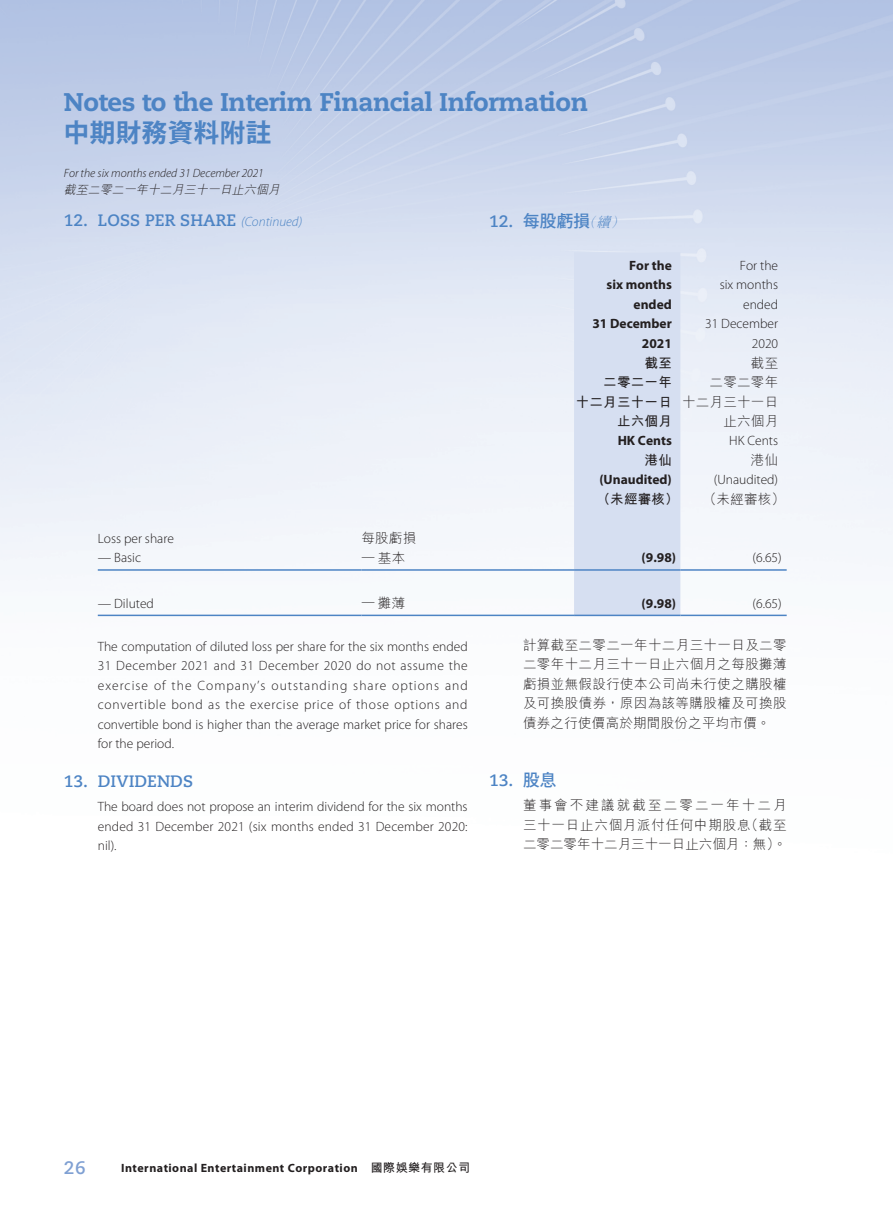
<style>
.page{position:relative;width:893px;height:1212px;background:#fff}
.page>*{position:absolute;margin:0;border:0;box-sizing:border-box;transform-origin:0 0}
.t1{font:800 25.5px "Caecilia LT Std";letter-spacing:-.02em;color:#4d84c4}
.t2{font:700 25.5px "Koz Go Pr 6 N";letter-spacing:.02em;color:#4d84c4}
.t3{font:700 18px "Caecilia LT Std";color:#7fa0d3}
._01_H1_E{font:700 16.5px "Caecilia LT Std";color:#4d84c4}
._001_H1_C{font:500 16.5px "Koz Go Pr 6 N";color:#4d84c4}
._001_H1_C-2{font:700 16.5px "Caecilia LT Std";color:#4d84c4}
._00_txt_E{font:300 13.5px/19.5px "Myriad Pro";color:#231f20;text-align:justify}
._000_txt_C{font:300 13.5px/19.5px "M Hei HK";letter-spacing:.03em;color:#231f20;text-align:justify}
._50_Table_txt{font:300 13.5px "Myriad Pro";color:#231f20}
._50_Table_txt-2{font:700 13.5px "Myriad Pro";color:#231f20}
._50_Table_txt-3{font:300 13.5px "M Hei HK";letter-spacing:.02em;color:#231f20}
._50_Table_txt-4{font:700 13.5px "M Hei HK";letter-spacing:.02em;color:#231f20}
.t4{font:700 12px "Myriad Pro";letter-spacing:.04em;color:#231f20}
.t5{font:italic 300 12px "Myriad Pro";color:#231f20}
.t6{font:italic 300 12px "M Hei HK";color:#231f20}
.s1{font-family:"Myriad Pro";font-weight:300;font-style:italic;font-size:13.5px}
.s2{font-family:"Caecilia LT Std";font-weight:700}
.s3{font-family:"Adobe Ming Std";font-weight:300;font-style:italic;font-size:13.5px}
.s4{font-family:"Koz Go Pr 6 N";font-weight:500}
.s5{font-family:"M Hei HK"}
</style>
<div class="page">
<div style="left:574px;top:252px;width:106px;height:363px;background:#d6dff1"></div>
<hr style="left:98px;top:569px;width:263px;height:2px;background:#4d84c4">
<hr style="left:361px;top:569px;width:213px;height:2px;background:#4d84c4">
<hr style="left:574px;top:569px;width:106px;height:2px;background:#4d84c4">
<hr style="left:680px;top:569px;width:107px;height:2px;background:#4d84c4">
<hr style="left:98px;top:615px;width:263px;height:1px;background:#4d84c4">
<hr style="left:361px;top:615px;width:213px;height:1px;background:#4d84c4">
<hr style="left:574px;top:615px;width:106px;height:1px;background:#4d84c4">
<hr style="left:680px;top:615px;width:107px;height:1px;background:#4d84c4">
<h1 class="t1" style="left:64px;top:86px;width:526px">Notes to the Interim Financial Information</h1>
<h1 class="t2" style="left:64px;top:118px;width:209px">中期財務資料附註</h1>
<p class="t5" style="left:64px;top:165px;width:202px">For the six months ended 31 December 2021</p>
<p class="t6" style="left:64px;top:183px;width:220px">截至二零二一年十二月三十一日止六個月</p>
<p class="_01_H1_E" style="left:64px;top:211px;width:240px">12. LOSS PER SHARE <span class="s1">(Continued)</span></p>
<p class="_001_H1_C" style="left:489px;top:212px;width:139px"><span class="s2">12.</span> 每股虧損<span class="s3">（續）</span></p>
<p class="_50_Table_txt-2" style="left:629px;top:256px;width:44px">For the</p>
<p class="_50_Table_txt-2" style="left:606px;top:276px;width:67px">six months</p>
<p class="_50_Table_txt-2" style="left:634px;top:295px;width:40px">ended</p>
<p class="_50_Table_txt-2" style="left:592px;top:315px;width:81px">31 December</p>
<p class="_50_Table_txt-2" style="left:642px;top:334px;width:31px">2021</p>
<p class="_50_Table_txt-4" style="left:645px;top:353px;width:29px">截至</p>
<p class="_50_Table_txt-4" style="left:603px;top:372px;width:70px">二零二一年</p>
<p class="_50_Table_txt-4" style="left:576px;top:392px;width:98px">十二月三十一日</p>
<p class="_50_Table_txt-4" style="left:617px;top:411px;width:56px">止六個月</p>
<p class="_50_Table_txt" style="left:740px;top:257px;width:40px">For the</p>
<p class="_50_Table_txt" style="left:720px;top:276px;width:60px">six months</p>
<p class="_50_Table_txt" style="left:743px;top:296px;width:37px">ended</p>
<p class="_50_Table_txt" style="left:705px;top:315px;width:75px">31 December</p>
<p class="_50_Table_txt" style="left:752px;top:335px;width:28px">2020</p>
<p class="_50_Table_txt-3" style="left:751px;top:356px;width:29px">截至</p>
<p class="_50_Table_txt-3" style="left:710px;top:375px;width:70px">二零二零年</p>
<p class="_50_Table_txt-3" style="left:682px;top:395px;width:98px">十二月三十一日</p>
<p class="_50_Table_txt-3" style="left:723px;top:414px;width:56px">止六個月</p>
<p class="_50_Table_txt-2" style="left:618px;top:432px;width:56px">HK Cents</p>
<p class="_50_Table_txt" style="left:729px;top:432px;width:50px">HK Cents</p>
<p class="_50_Table_txt-4" style="left:645px;top:450px;width:29px">港仙</p>
<p class="_50_Table_txt-3" style="left:751px;top:453px;width:29px">港仙</p>
<p class="_50_Table_txt-2" style="left:599px;top:471px;width:74px">(Unaudited)</p>
<p class="_50_Table_txt" style="left:714px;top:471px;width:66px">(Unaudited)</p>
<p class="_50_Table_txt-4" style="left:597px;top:489px;width:83px">（未經審核）</p>
<p class="_50_Table_txt-3" style="left:703px;top:492px;width:83px">（未經審核）</p>
<p class="_50_Table_txt" style="left:98px;top:530px;width:78px">Loss per share</p>
<p class="_50_Table_txt-3" style="left:361px;top:531px;width:56px">每股虧損</p>
<p class="_50_Table_txt" style="left:98px;top:549px;width:45px">— Basic</p>
<p class="_50_Table_txt-3" style="left:361px;top:551px;width:45px"><sup>—</sup>基本</p>
<p class="_50_Table_txt-2" style="left:642px;top:549px;width:36px">(9.98)</p>
<p class="_50_Table_txt" style="left:752px;top:549px;width:31px">(6.65)</p>
<p class="_50_Table_txt" style="left:98px;top:595px;width:58px">— Diluted</p>
<p class="_50_Table_txt-3" style="left:361px;top:596px;width:45px"><sup>—</sup>攤薄</p>
<p class="_50_Table_txt-2" style="left:642px;top:594px;width:36px">(9.98)</p>
<p class="_50_Table_txt" style="left:752px;top:595px;width:31px">(6.65)</p>
<p class="_00_txt_E" style="left:98px;top:636px;width:372px">The computation of diluted loss per share for the six months ended 31 December 2021 and 31 December 2020 do not assume the exercise of the Company’s outstanding share options and convertible bond as the exercise price of those options and convertible bond is higher than the average market price for shares for the period.</p>
<p class="_01_H1_E" style="left:64px;top:772px;width:131px">13. DIVIDENDS</p>
<p class="_00_txt_E" style="left:98px;top:796px;width:371px">The board does not propose an interim dividend for the six months ended 31 December 2021 (six months ended 31 December 2020: nil).</p>
<p class="_000_txt_C" style="left:523px;top:635px;width:265px">計算截至二零二一年十二月三十一日及二零二零年十二月三十一日止六個月之每股攤薄虧損並無假設行使本公司尚未行使之購股權及可換股債券，原因為該等購股權及可換股債券之行使價高於期間股份之平均市價。</p>
<p class="_001_H1_C-2" style="left:489px;top:771px;width:69px">13. <span class="s4">股息</span></p>
<p class="_000_txt_C" style="left:523px;top:795px;width:265px">董事會不建議就截至二零二一年十二月三十一日止六個月派付任何中期股息（截至二零二零年十二月三十一日止六個月：無）。</p>
<h2 class="t3" style="left:64px;top:1157px;width:24px">26</h2>
<p class="t4" style="left:121px;top:1160px;width:350px">International Entertainment Corporation <span class="s5">國際娛樂有限公司</span></p>
</div>
